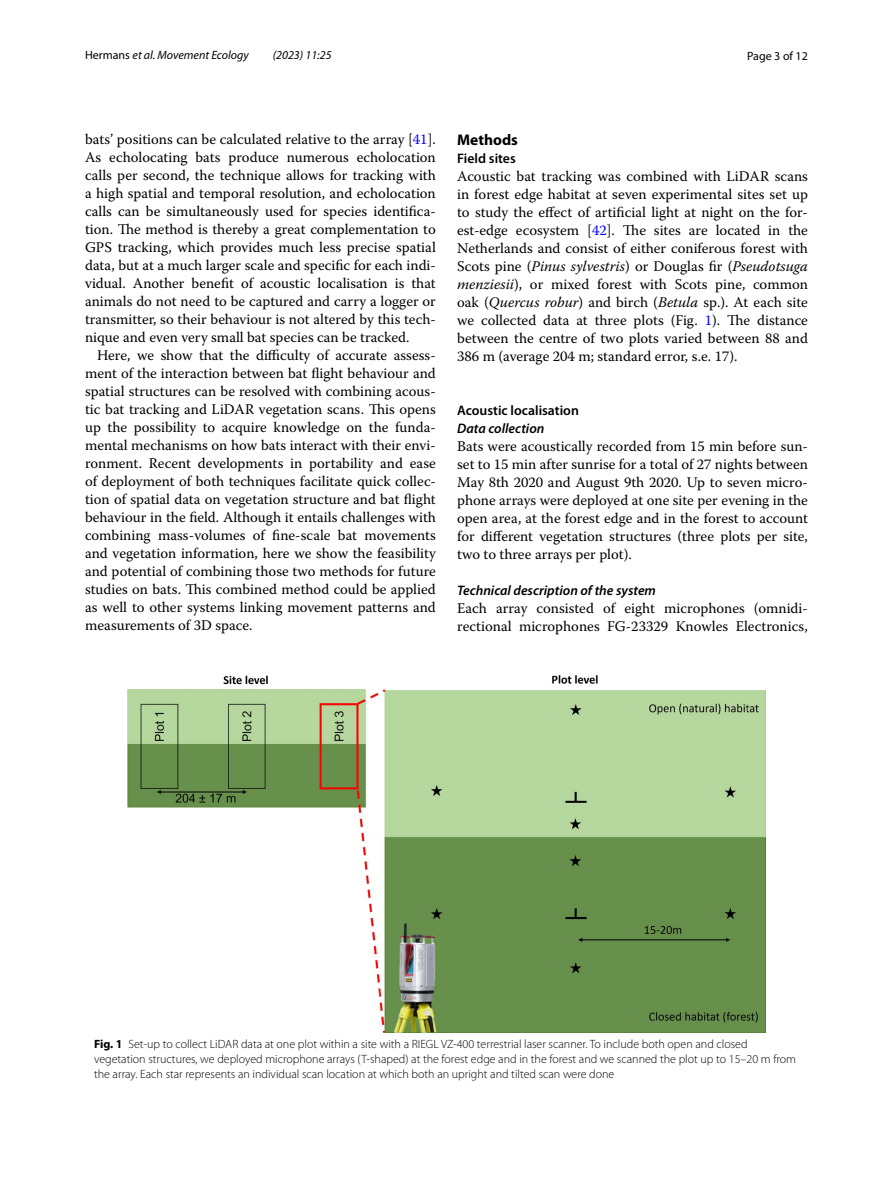
<style>
.page{position:relative;width:893px;height:1187px;background:#fff}
.page>*{position:absolute;margin:0;border:0;box-sizing:border-box;transform-origin:0 0}
.t1{font:700 15.45px "Myriad Pro";color:#000}
.t2{font:14.7px/18px "Warnock Pro";color:#000;text-align:justify}
.t3{font:italic 600 13.8px "Myriad Pro";color:#000}
.t4{font:600 13.8px "Myriad Pro";color:#000}
.t5{font:300 12px/15px "Myriad Pro";color:#000}
.t6{font:italic 12px "Myriad Pro";color:#000}
.t7{font:12px "Myriad Pro";color:#000}
.s1{font-style:normal}
.s2{color:#00f}
.s3{font-style:italic}
.s4{font-weight:700}
</style>
<div class="page">
<img style="left:128px;top:675px;width:637px;height:357px">
<p class="t6" style="left:85px;top:48px;width:165px"><span class="s1">Hermans</span> et al. Movement Ecology</p>
<p class="t6" style="left:273px;top:48px;width:60px">(2023) 11:25</p>
<p class="t7" style="left:747px;top:48px;width:62px">Page 3 of 12</p>
<p class="t2" style="left:85px;top:130px;width:352px">bats’ positions can be calculated relative to the array [<span class="s2">41</span>].<br>As echolocating bats produce numerous echolocation calls per second, the technique allows for tracking with a high spatial and temporal resolution, and echolocation calls can be simultaneously used for species identifica&shy;tion. The method is thereby a great complementation to GPS tracking, which provides much less precise spatial data, but at a much larger scale and specific for each indi&shy;vidual. Another benefit of acoustic localisation is that animals do not need to be captured and carry a logger or transmitter, so their behaviour is not altered by this tech&shy;nique and even very small bat species can be tracked.</p>
<p class="t2" style="left:85px;top:346px;width:352px;text-indent:12px">Here, we show that the difficulty of accurate assess&shy;ment of the interaction between bat flight behaviour and spatial structures can be resolved with combining acous&shy;tic bat tracking and LiDAR vegetation scans. This opens up the possibility to acquire knowledge on the funda&shy;mental mechanisms on how bats interact with their envi&shy;ronment. Recent developments in portability and ease of deployment of both techniques facilitate quick collec&shy;tion of spatial data on vegetation structure and bat flight behaviour in the field. Although it entails challenges with combining mass-volumes of fine-scale bat movements and vegetation information, here we show the feasibility and potential of combining those two methods for future studies on bats. This combined method could be applied as well to other systems linking movement patterns and measurements of 3D space.</p>
<p class="t1" style="left:457px;top:129px;width:62px">Methods</p>
<p class="t4" style="left:457px;top:149px;width:60px">Field sites</p>
<p class="t2" style="left:457px;top:166px;width:352px">Acoustic bat tracking was combined with LiDAR scans in forest edge habitat at seven experimental sites set up to study the effect of artificial light at night on the for&shy;est-edge ecosystem [<span class="s2">42</span>]. The sites are located in the Netherlands and consist of either coniferous forest with Scots pine (<span class="s3">Pinus sylvestris</span>) or Douglas fir (<span class="s3">Pseudotsuga menziesii</span>), or mixed forest with Scots pine, common oak (<span class="s3">Quercus robur</span>) and birch (<span class="s3">Betula</span> sp.). At each site we collected data at three plots (Fig. <span class="s2">1</span>). The distance between the centre of two plots varied between 88 and 386 m (average 204 m; standard error, s.e. 17).</p>
<p class="t4" style="left:457px;top:401px;width:123px">Acoustic localisation</p>
<p class="t3" style="left:457px;top:419px;width:89px">Data collection</p>
<p class="t2" style="left:457px;top:436px;width:352px">Bats were acoustically recorded from 15 min before sun&shy;set to 15 min after sunrise for a total of 27 nights between May 8th 2020 and August 9th 2020. Up to seven micro&shy;phone arrays were deployed at one site per evening in the open area, at the forest edge and in the forest to account for different vegetation structures (three plots per site, two to three arrays per plot).</p>
<p class="t3" style="left:457px;top:581px;width:200px">Technical description of the system</p>
<p class="t2" style="left:457px;top:598px;width:352px">Each array consisted of eight microphones (omnidi&shy;rectional microphones FG-23329 Knowles Electronics,</p>
<p class="t5" style="left:94px;top:1036px;width:704px"><span class="s4">Fig. 1</span> Set-up to collect LiDAR data at one plot within a site with a RIEGL VZ-400 terrestrial laser scanner. To include both open and closed vegetation structures, we deployed microphone arrays (T-shaped) at the forest edge and in the forest and we scanned the plot up to 15–20 m from the array. Each star represents an individual scan location at which both an upright and tilted scan were done</p>
</div>
